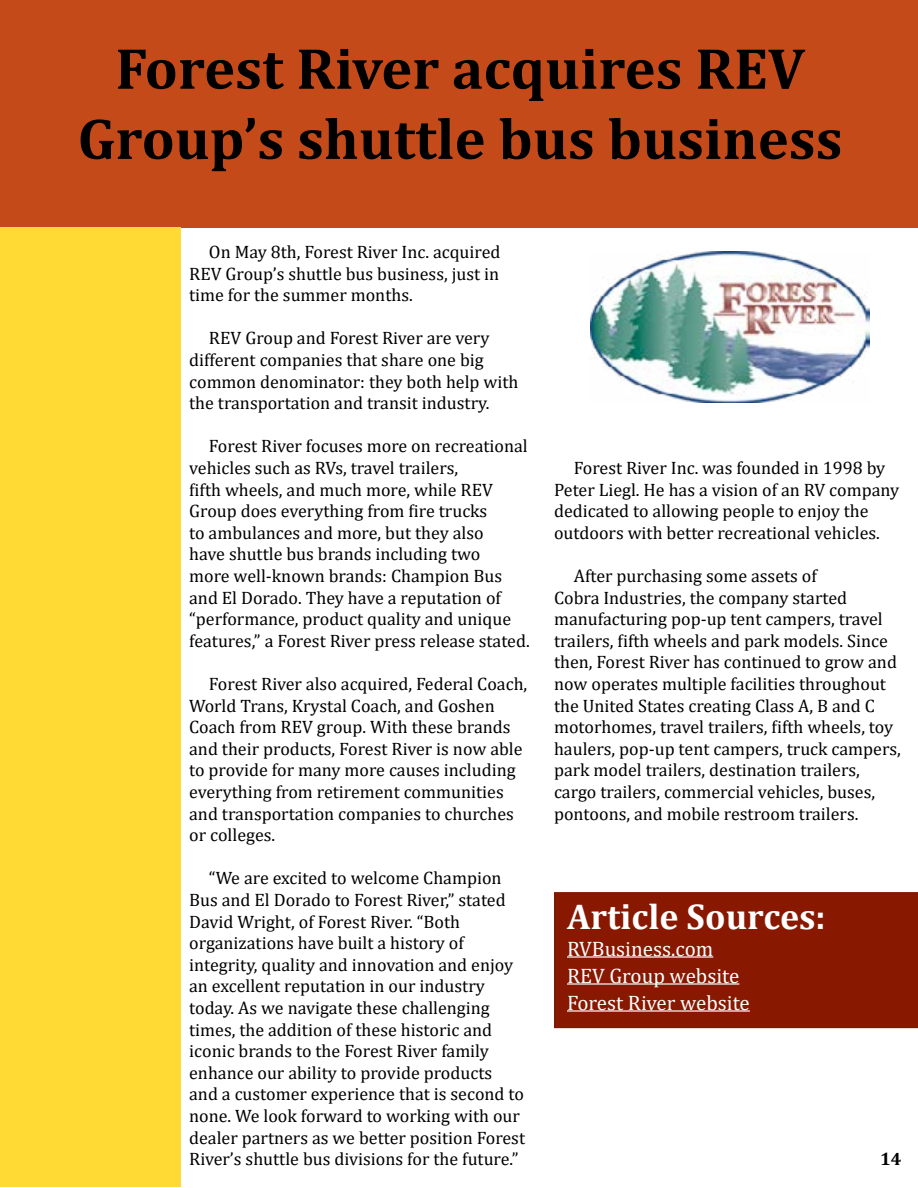
<style>
.page{position:relative;width:918px;height:1188px;background:#fff}
.page>*{position:absolute;margin:0;border:0;box-sizing:border-box;transform-origin:0 0}
.t1{font:700 58.5px/70.2px "Cambria";color:#000;text-align:center}
.t2{font:700 36px "Cambria";color:#fff}
.t3{font:21px/27px "Cambria";color:#fff}
.t4{font:18px/21.6px "Cambria";color:#000}
.t5{font:700 18px "Cambria";color:#000}
</style>
<div class="page">
<div style="left:1px;top:0;width:917px;height:227px;background:#c54a1a"></div>
<div style="left:0;top:227px;width:180px;height:959px;background:#ffda34"></div>
<div style="left:554px;top:892px;width:364px;height:136px;background:#881800"></div>
<hr style="left:567px;top:956px;width:146px;height:2px;background:#fff">
<hr style="left:567px;top:983px;width:172px;height:2px;background:#fff">
<hr style="left:567px;top:1010px;width:183px;height:2px;background:#fff">
<img style="left:591px;top:252px;width:278px;height:151px">
<h1 class="t1" style="left:78px;top:32px;width:766px">Forest River acquires REV<br>Group’s shuttle bus business</h1>
<p class="t4" style="left:189px;top:241px;width:313px;text-align:justify;text-indent:20px">On May 8th, Forest River Inc. acquired REV Group’s shuttle bus business, just in time for the summer months.</p>
<p class="t4" style="left:189px;top:327px;width:331px;text-indent:20px">REV Group and Forest River are very different companies that share one big common denominator: they both help with the transportation and transit industry.</p>
<p class="t4" style="left:189px;top:435px;width:342px;text-indent:20px">Forest River focuses more on recreational vehicles such as RVs, travel trailers,<br>fifth wheels, and much more, while REV Group does everything from fire trucks<br>to ambulances and more, but they also<br>have shuttle bus brands including two<br>more well-known brands: Champion Bus and El Dorado. They have a reputation of “performance, product quality and unique features,” a Forest River press release stated.</p>
<p class="t4" style="left:189px;top:673px;width:340px;text-indent:20px">Forest River also acquired, Federal Coach, World Trans, Krystal Coach, and Goshen Coach from REV group. With these brands and their products, Forest River is now able to provide for many more causes including everything from retirement communities and transportation companies to churches or colleges.</p>
<p class="t4" style="left:189px;top:867px;width:337px;text-indent:20px">“We are excited to welcome Champion Bus and El Dorado to Forest River,” stated David Wright, of Forest River. “Both organizations have built a history of integrity, quality and innovation and enjoy an excellent reputation in our industry today. As we navigate these challenging times, the addition of these historic and iconic brands to the Forest River family enhance our ability to provide products and a customer experience that is second to none. We look forward to working with our dealer partners as we better position Forest River’s shuttle bus divisions for the future.”</p>
<p class="t4" style="left:554px;top:457px;width:347px;text-indent:20px">Forest River Inc. was founded in 1998 by Peter Liegl. He has a vision of an RV company dedicated to allowing people to enjoy the outdoors with better recreational vehicles.</p>
<p class="t4" style="left:554px;top:565px;width:348px;text-indent:20px">After purchasing some assets of<br>Cobra Industries, the company started manufacturing pop-up tent campers, travel trailers, fifth wheels and park models. Since then, Forest River has continued to grow and now operates multiple facilities throughout the United States creating Class A, B and C motorhomes, travel trailers, fifth wheels, toy haulers, pop-up tent campers, truck campers, park model trailers, destination trailers, cargo trailers, commercial vehicles, buses, pontoons, and mobile restroom trailers.</p>
<h2 class="t2" style="left:567px;top:891px;width:260px">Article Sources:</h2>
<p class="t3" style="left:567px;top:935px;width:184px">RVBusiness.com<br>REV Group website<br>Forest River website</p>
<p class="t5" style="left:880px;top:1146px;width:23px">14</p>
</div>
